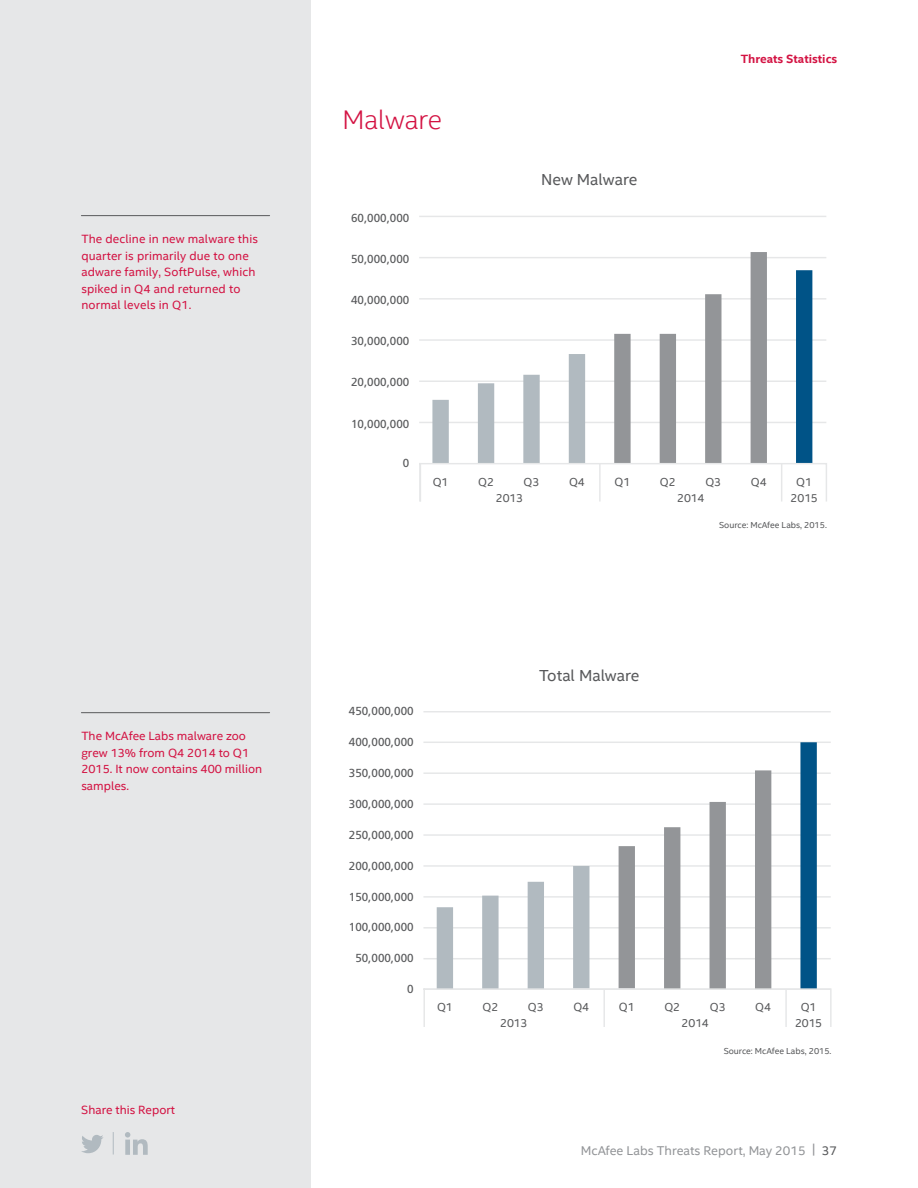
<style>
.page{position:relative;width:918px;height:1188px;background:#fff}
.page>*{position:absolute;margin:0;border:0;box-sizing:border-box;transform-origin:0 0}
.t1{font:300 27px "Intel Clear";color:#d31242}
.t2{font:16.05px "Intel Clear";color:#58595b}
.t3{font:12.75px "Intel Clear";color:#939598}
.t4{font:12px/16.5px "Intel Clear";letter-spacing:.01em;color:#d31242}
.t5{font:700 12px "Intel Clear";color:#d31242}
.t6{font:12px "Intel Clear";color:#58595b}
.t7{font:11.7px "Frutiger LT Std";color:#58595b}
.t8{font:11.7px "Intel Clear";color:#58595b}
.t9{font:8.7px "Intel Clear";color:#58595b}
.s1{color:#58595b}
</style>
<div class="page">
<div style="left:0;top:0;width:310px;height:1188px;background:#e6e7e8"></div>
<hr style="left:81px;top:215px;width:189px;height:1px;background:#58595b">
<hr style="left:419px;top:216px;width:407px;height:1px;background:#e6e7e8">
<hr style="left:419px;top:257px;width:407px;height:1px;background:#e6e7e8">
<hr style="left:419px;top:298px;width:407px;height:2px;background:#e6e7e8">
<hr style="left:419px;top:339px;width:407px;height:2px;background:#e6e7e8">
<hr style="left:419px;top:381px;width:407px;height:1px;background:#e6e7e8">
<hr style="left:419px;top:422px;width:407px;height:1px;background:#e6e7e8">
<div style="left:705px;top:294px;width:17px;height:170px;background:#939598"></div>
<div style="left:796px;top:270px;width:16px;height:194px;background:#005387"></div>
<div style="left:751px;top:252px;width:16px;height:212px;background:#939598"></div>
<div style="left:660px;top:334px;width:16px;height:130px;background:#939598"></div>
<div style="left:614px;top:334px;width:17px;height:129px;background:#939598"></div>
<div style="left:569px;top:354px;width:16px;height:110px;background:#b1bac0"></div>
<div style="left:523px;top:375px;width:17px;height:89px;background:#b1bac0"></div>
<div style="left:478px;top:383px;width:16px;height:81px;background:#b1bac0"></div>
<div style="left:432px;top:400px;width:17px;height:64px;background:#b1bac0"></div>
<svg style="left:419px;top:462px;width:408px;height:40px"></svg>
<hr style="left:423px;top:742px;width:408px;height:1px;background:#e6e7e8">
<hr style="left:423px;top:772px;width:408px;height:2px;background:#e6e7e8">
<hr style="left:423px;top:803px;width:408px;height:2px;background:#e6e7e8">
<hr style="left:423px;top:834px;width:408px;height:2px;background:#e6e7e8">
<hr style="left:423px;top:865px;width:408px;height:2px;background:#e6e7e8">
<hr style="left:423px;top:896px;width:408px;height:2px;background:#e6e7e8">
<hr style="left:423px;top:927px;width:408px;height:2px;background:#e6e7e8">
<hr style="left:423px;top:958px;width:408px;height:1px;background:#e6e7e8">
<hr style="left:423px;top:711px;width:408px;height:1px;background:#e6e7e8">
<div style="left:710px;top:802px;width:16px;height:187px;background:#939598"></div>
<div style="left:800px;top:742px;width:17px;height:247px;background:#005387"></div>
<div style="left:755px;top:770px;width:16px;height:219px;background:#939598"></div>
<div style="left:664px;top:827px;width:16px;height:162px;background:#939598"></div>
<div style="left:619px;top:846px;width:16px;height:142px;background:#939598"></div>
<div style="left:573px;top:866px;width:16px;height:122px;background:#b1bac0"></div>
<div style="left:528px;top:882px;width:16px;height:107px;background:#b1bac0"></div>
<div style="left:482px;top:896px;width:17px;height:93px;background:#b1bac0"></div>
<div style="left:437px;top:907px;width:16px;height:82px;background:#b1bac0"></div>
<svg style="left:423px;top:988px;width:409px;height:39px"></svg>
<svg style="left:81px;top:1135px;width:22px;height:18px"></svg>
<svg style="left:113px;top:1132px;width:1px;height:23px"></svg>
<svg style="left:125px;top:1132px;width:23px;height:23px"></svg>
<hr style="left:81px;top:712px;width:189px;height:1px;background:#58595b">
<p class="t4" style="left:81px;top:231px;width:178px">The decline in new malware this quarter is primarily due to one adware family, SoftPulse, which spiked in Q4 and returned to normal levels in Q1.</p>
<p class="t4" style="left:81px;top:728px;width:182px">The McAfee Labs malware zoo grew 13% from Q4 2014 to Q1<br>2015. It now contains 400 million samples.</p>
<p class="t4" style="left:81px;top:1102px;width:95px">Share this Report</p>
<h1 class="t1" style="left:342px;top:103px;width:101px">Malware</h1>
<p class="t7" style="left:351px;top:211px;width:60px">60,000,000</p>
<p class="t7" style="left:351px;top:252px;width:60px">50,000,000</p>
<p class="t7" style="left:351px;top:293px;width:60px">40,000,000</p>
<p class="t7" style="left:351px;top:334px;width:60px">30,000,000</p>
<p class="t7" style="left:351px;top:375px;width:60px">20,000,000</p>
<p class="t7" style="left:351px;top:417px;width:60px">10,000,000</p>
<p class="t7" style="left:403px;top:456px;width:8px">0</p>
<h2 class="t2" style="left:541px;top:170px;width:98px">New Malware</h2>
<p class="t5" style="left:741px;top:52px;width:98px">Threats Statistics</p>
<p class="t8" style="left:433px;top:475px;width:17px">Q1</p>
<p class="t8" style="left:478px;top:475px;width:17px">Q2</p>
<p class="t8" style="left:524px;top:475px;width:17px">Q3</p>
<p class="t8" style="left:569px;top:475px;width:17px">Q4</p>
<p class="t6" style="left:615px;top:474px;width:17px">Q1</p>
<p class="t8" style="left:660px;top:475px;width:17px">Q2</p>
<p class="t8" style="left:705px;top:475px;width:17px">Q3</p>
<p class="t8" style="left:751px;top:475px;width:17px">Q4</p>
<p class="t8" style="left:796px;top:475px;width:17px">Q1</p>
<p class="t8" style="left:496px;top:490px;width:29px">2013</p>
<p class="t8" style="left:677px;top:490px;width:29px">2014</p>
<p class="t8" style="left:791px;top:490px;width:29px">2015</p>
<p class="t9" style="left:719px;top:520px;width:109px">Source: McAfee Labs, 2015.</p>
<p class="t7" style="left:349px;top:704px;width:66px">450,000,000</p>
<p class="t7" style="left:349px;top:735px;width:66px">400,000,000</p>
<p class="t7" style="left:349px;top:766px;width:66px">350,000,000</p>
<p class="t7" style="left:349px;top:797px;width:66px">300,000,000</p>
<p class="t7" style="left:349px;top:828px;width:66px">250,000,000</p>
<p class="t7" style="left:349px;top:859px;width:66px">200,000,000</p>
<p class="t7" style="left:349px;top:890px;width:66px">150,000,000</p>
<p class="t7" style="left:349px;top:920px;width:66px">100,000,000</p>
<p class="t7" style="left:355px;top:951px;width:60px">50,000,000</p>
<p class="t7" style="left:407px;top:982px;width:8px">0</p>
<h2 class="t2" style="left:539px;top:665px;width:102px">Total Malware</h2>
<p class="t8" style="left:437px;top:1000px;width:17px">Q1</p>
<p class="t8" style="left:483px;top:1000px;width:17px">Q2</p>
<p class="t8" style="left:528px;top:1000px;width:17px">Q3</p>
<p class="t6" style="left:573px;top:1000px;width:17px">Q4</p>
<p class="t6" style="left:619px;top:1000px;width:17px">Q1</p>
<p class="t8" style="left:664px;top:1000px;width:17px">Q2</p>
<p class="t8" style="left:710px;top:1000px;width:17px">Q3</p>
<p class="t8" style="left:755px;top:1000px;width:17px">Q4</p>
<p class="t8" style="left:801px;top:1000px;width:17px">Q1</p>
<p class="t8" style="left:500px;top:1016px;width:29px">2013</p>
<p class="t8" style="left:682px;top:1016px;width:29px">2014</p>
<p class="t8" style="left:795px;top:1016px;width:29px">2015</p>
<p class="t9" style="left:724px;top:1046px;width:109px">Source: McAfee Labs, 2015.</p>
<p class="t3" style="left:581px;top:1143px;width:258px">McAfee Labs Threats Report, May 2015 | <span class="s1">37</span></p>
</div>
